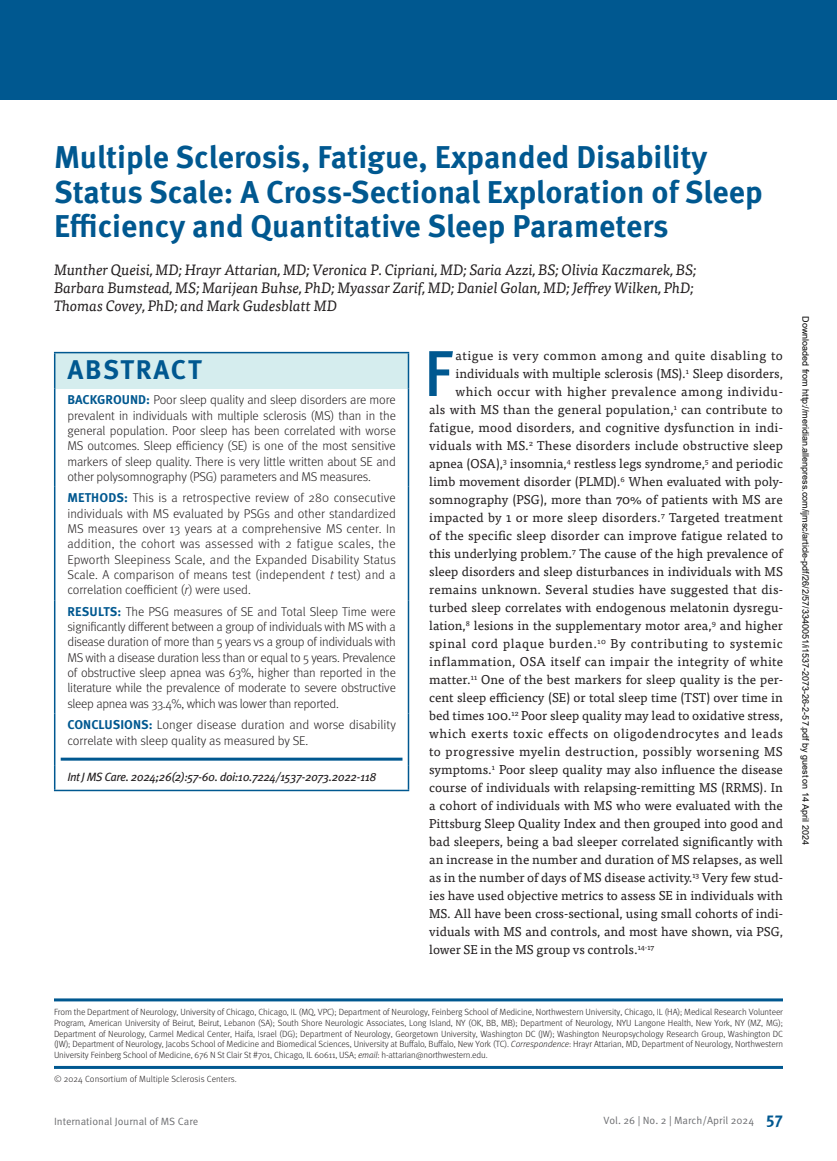
<style>
.page{position:relative;width:837px;height:1161px;background:#fff}
.page>*{position:absolute;margin:0;border:0;box-sizing:border-box;transform-origin:0 0}
.First_paragraph{font:500 64.8px "Meta Pro";color:#005890}
.Headline{font:700 31.5px/34.5px "Meta Pro";color:#005890}
.t1{font:700 27px "Meta Pro";letter-spacing:.06em;color:#005890}
.Byline{font:italic 15px/18px "Tisa Pro";letter-spacing:-.01em;color:#231f20}
.First_paragraph-2{font:12.75px "Tisa Pro";color:#231f20}
.t2{font:300 12.75px/15.3px "Meta Pro";letter-spacing:-.01em;color:#231f20;text-align:justify}
.First_paragraph-3{font:12.75px "Tisa Pro";letter-spacing:.02em;color:#231f20}
.First_paragraph-4{font:12.75px "Tisa Pro";letter-spacing:.04em;color:#231f20}
.First_paragraph-5{font:12.75px "Tisa Pro";letter-spacing:.035em;color:#231f20}
.First_paragraph-6{font:12.75px "Tisa Pro";letter-spacing:.025em;color:#231f20}
.First_paragraph-7{font:12.75px "Tisa Pro";letter-spacing:.03em;color:#231f20}
.t3{font:italic 12px "Meta Pro";letter-spacing:-.04em;color:#231f20}
.t4{font:10.5px "Meta Pro Norm";color:#6c6d70}
.Disclosures{font:300 9px/10.8px "Meta Pro";letter-spacing:-.01em;color:#231f20;text-align:justify}
.t5{font:9px "Arial";color:#000}
.Disclosures-2{font:300 9px "Meta Pro";letter-spacing:.01em;color:#231f20}
.s1{font-weight:700;color:#005890}
.s2{font-style:italic}
.s3{font-family:"Meta Pro";font-weight:700;font-size:16.5px;color:#005890}
</style>
<div class="page">
<div style="left:55px;top:353px;width:353px;height:36px;background:#d5edee"></div>
<hr style="left:54px;top:352px;width:355px;height:1px;background:#005890">
<hr style="left:54px;top:353px;width:1px;height:36px;background:#005890">
<hr style="left:408px;top:353px;width:1px;height:36px;background:#005890">
<hr style="left:54px;top:389px;width:1px;height:98px;background:#005890">
<hr style="left:408px;top:389px;width:1px;height:98px;background:#005890">
<hr style="left:54px;top:487px;width:1px;height:113px;background:#005890">
<hr style="left:408px;top:487px;width:1px;height:113px;background:#005890">
<hr style="left:54px;top:600px;width:1px;height:114px;background:#005890">
<hr style="left:408px;top:600px;width:1px;height:114px;background:#005890">
<hr style="left:54px;top:714px;width:1px;height:52px;background:#005890">
<hr style="left:408px;top:714px;width:1px;height:52px;background:#005890">
<svg style="left:54px;top:766px;width:1px;height:24px"></svg>
<svg style="left:408px;top:766px;width:1px;height:24px"></svg>
<hr style="left:54px;top:790px;width:355px;height:1px;background:#005890">
<hr style="left:61px;top:758px;width:341px;height:3px;background:#005890">
<hr style="left:54px;top:998px;width:729px;height:3px;background:#005890">
<hr style="left:54px;top:1066px;width:729px;height:3px;background:#005890">
<div style="left:0;top:0;width:837px;height:100px;background:#005890"></div>
<p class="Headline" style="left:54px;top:138px;width:710px">Multiple Sclerosis, Fatigue, Expanded Disability<br>Status Scale: A Cross-Sectional Exploration of Sleep<br>Efficiency and Quantitative Sleep Parameters</p>
<p class="Byline" style="left:54px;top:260px;width:644px">Munther Queisi, MD; Hrayr Attarian, MD; Veronica P. Cipriani, MD; Saria Azzi, BS; Olivia Kaczmarek, BS;<br>Barbara Bumstead, MS; Marijean Buhse, PhD; Myassar Zarif, MD; Daniel Golan, MD; Jeffrey Wilken, PhD;<br>Thomas Covey, PhD; and Mark Gudesblatt MD</p>
<p class="t1" style="left:68px;top:348px;width:135px">ABSTRACT</p>
<p class="t2" style="left:67px;top:392px;width:330px"><span class="s1">BACKGROUND:</span> Poor sleep quality and sleep disorders are more prevalent in individuals with multiple sclerosis (MS) than in the general population. Poor sleep has been correlated with worse MS outcomes. Sleep efficiency (SE) is one of the most sensitive markers of sleep quality. There is very little written about SE and other polysomnography (PSG) parameters and MS measures.</p>
<p class="t2" style="left:67px;top:490px;width:330px"><span class="s1">METHODS:</span> This is a retrospective review of 280 consecutive individuals with MS evaluated by PSGs and other standardized MS measures over 13 years at a comprehensive MS center. In addition, the cohort was assessed with 2 fatigue scales, the Epworth Sleepiness Scale, and the Expanded Disability Status Scale. A comparison of means test (independent <span class="s2">t</span> test) and a correlation coefficient (<span class="s2">r</span>) were used.</p>
<p class="t2" style="left:67px;top:603px;width:330px"><span class="s1">RESULTS:</span> The PSG measures of SE and Total Sleep Time were significantly different between a group of individuals with MS with a disease duration of more than 5 years vs a group of individuals with MS with a disease duration less than or equal to 5 years. Prevalence of obstructive sleep apnea was 63%, higher than reported in the literature while the prevalence of moderate to severe obstructive sleep apnea was 33.4%, which was lower than reported.</p>
<p class="t2" style="left:67px;top:717px;width:330px"><span class="s1">CONCLUSIONS:</span> Longer disease duration and worse disability correlate with sleep quality as measured by SE.</p>
<p class="t3" style="left:67px;top:768px;width:311px">Int J MS Care. 2024;26(2):57-60. doi:10.7224/1537-2073.2022-118</p>
<p class="First_paragraph" style="left:424px;top:323px;width:30px">F</p>
<p class="First_paragraph-5" style="left:456px;top:346px;width:329px">atigue is very common among and quite disabling to</p>
<p class="First_paragraph-2" style="left:456px;top:364px;width:329px">individuals with multiple sclerosis (MS).<sup>1</sup> Sleep disorders,</p>
<p class="First_paragraph-5" style="left:456px;top:382px;width:329px">which occur with higher prevalence among individu-</p>
<p class="First_paragraph-2" style="left:429px;top:400px;width:355px">als with MS than the general population,<sup>1</sup> can contribute to</p>
<p class="First_paragraph-3" style="left:429px;top:418px;width:355px">fatigue, mood disorders, and cognitive dysfunction in indi-</p>
<p class="First_paragraph-2" style="left:429px;top:436px;width:355px">viduals with MS.<sup>2</sup> These disorders include obstructive sleep</p>
<p class="First_paragraph-2" style="left:429px;top:454px;width:355px">apnea (OSA),<sup>3</sup> insomnia,<sup>4</sup> restless legs syndrome,<sup>5</sup> and periodic</p>
<p class="First_paragraph-2" style="left:429px;top:472px;width:355px">limb movement disorder (PLMD).<sup>6</sup> When evaluated with poly-</p>
<p class="First_paragraph-2" style="left:429px;top:490px;width:355px">somnography (PSG), more than 70% of patients with MS are</p>
<p class="First_paragraph-3" style="left:429px;top:508px;width:355px">impacted by 1 or more sleep disorders.<sup>7</sup> Targeted treatment</p>
<p class="First_paragraph-2" style="left:429px;top:526px;width:355px">of the specific sleep disorder can improve fatigue related to</p>
<p class="First_paragraph-2" style="left:429px;top:544px;width:355px">this underlying problem.<sup>7</sup> The cause of the high prevalence of</p>
<p class="First_paragraph-2" style="left:429px;top:562px;width:355px">sleep disorders and sleep disturbances in individuals with MS</p>
<p class="First_paragraph-3" style="left:429px;top:580px;width:355px">remains unknown. Several studies have suggested that dis-</p>
<p class="First_paragraph-2" style="left:429px;top:598px;width:355px">turbed sleep correlates with endogenous melatonin dysregu-</p>
<p class="First_paragraph-2" style="left:429px;top:616px;width:355px">lation,<sup>8</sup> lesions in the supplementary motor area,<sup>9</sup> and higher</p>
<p class="First_paragraph-4" style="left:429px;top:634px;width:355px">spinal cord plaque burden.<sup>10</sup> By contributing to systemic</p>
<p class="First_paragraph-6" style="left:429px;top:652px;width:355px">inflammation, OSA itself can impair the integrity of white</p>
<p class="First_paragraph-2" style="left:429px;top:670px;width:355px">matter.<sup>11</sup> One of the best markers for sleep quality is the per-</p>
<p class="First_paragraph-2" style="left:429px;top:688px;width:355px">cent sleep efficiency (SE) or total sleep time (TST) over time in</p>
<p class="First_paragraph-2" style="left:429px;top:706px;width:355px">bed times 100.<sup>12</sup> Poor sleep quality may lead to oxidative stress,</p>
<p class="First_paragraph-4" style="left:429px;top:724px;width:355px">which exerts toxic effects on oligodendrocytes and leads</p>
<p class="First_paragraph-7" style="left:429px;top:742px;width:355px">to progressive myelin destruction, possibly worsening MS</p>
<p class="First_paragraph-2" style="left:429px;top:760px;width:355px">symptoms.<sup>1</sup> Poor sleep quality may also influence the disease</p>
<p class="First_paragraph-2" style="left:429px;top:778px;width:355px">course of individuals with relapsing-remitting MS (RRMS). In</p>
<p class="First_paragraph-2" style="left:429px;top:796px;width:355px">a cohort of individuals with MS who were evaluated with the</p>
<p class="First_paragraph-2" style="left:429px;top:814px;width:355px">Pittsburg Sleep Quality Index and then grouped into good and</p>
<p class="First_paragraph-2" style="left:429px;top:832px;width:355px">bad sleepers, being a bad sleeper correlated significantly with</p>
<p class="First_paragraph-2" style="left:429px;top:850px;width:355px">an increase in the number and duration of MS relapses, as well</p>
<p class="First_paragraph-2" style="left:429px;top:868px;width:355px">as in the number of days of MS disease activity.<sup>13</sup> Very few stud-</p>
<p class="First_paragraph-2" style="left:429px;top:886px;width:355px">ies have used objective metrics to assess SE in individuals with</p>
<p class="First_paragraph-2" style="left:429px;top:904px;width:355px">MS. All have been cross-sectional, using small cohorts of indi-</p>
<p class="First_paragraph-2" style="left:429px;top:922px;width:355px">viduals with MS and controls, and most have shown, via PSG,</p>
<p class="First_paragraph-2" style="left:429px;top:940px;width:227px">lower SE in the MS group vs controls.<sup>14-17</sup></p>
<p class="t5" style="left:809px;top:316px;width:530px;rotate:90deg">Downloaded from http://meridian.allenpress.com/ijmsc/article-pdf/26/2/57/3340051/i1537-2073-26-2-57.pdf by guest on 14 April 2024</p>
<p class="Disclosures" style="left:54px;top:1006px;width:731px">From the Department of Neurology, University of Chicago, Chicago, IL (MQ, VPC); Department of Neurology, Feinberg School of Medicine, Northwestern University, Chicago, IL (HA); Medical Research Volunteer Program, American University of Beirut, Beirut, Lebanon (SA); South Shore Neurologic Associates, Long Island, NY (OK, BB, MB); Department of Neurology, NYU Langone Health, New York, NY (MZ, MG); Department of Neurology, Carmel Medical Center, Haifa, Israel (DG); Department of Neurology, Georgetown University, Washington DC (JW); Washington Neuropsychology Research Group, Washington DC (JW); Department of Neurology, Jacobs School of Medicine and Biomedical Sciences, University at Buffalo, Buffalo, New York (TC). <span class="s2">Correspondence</span>: Hrayr Attarian, MD, Department of Neurology, Northwestern University Feinberg School of Medicine, 676 N St Clair St #701, Chicago, IL 60611, USA; <span class="s2">email</span>: h-attarian@northwestern.edu.</p>
<p class="Disclosures-2" style="left:54px;top:1073px;width:184px">© 2024 Consortium of Multiple Sclerosis Centers.</p>
<p class="t4" style="left:54px;top:1113px;width:146px">International Journal of MS Care</p>
<p class="t4" style="left:603px;top:1113px;width:181px">Vol. 26 | No. 2 | March/April 2024 <span class="s3">57</span></p>
</div>
